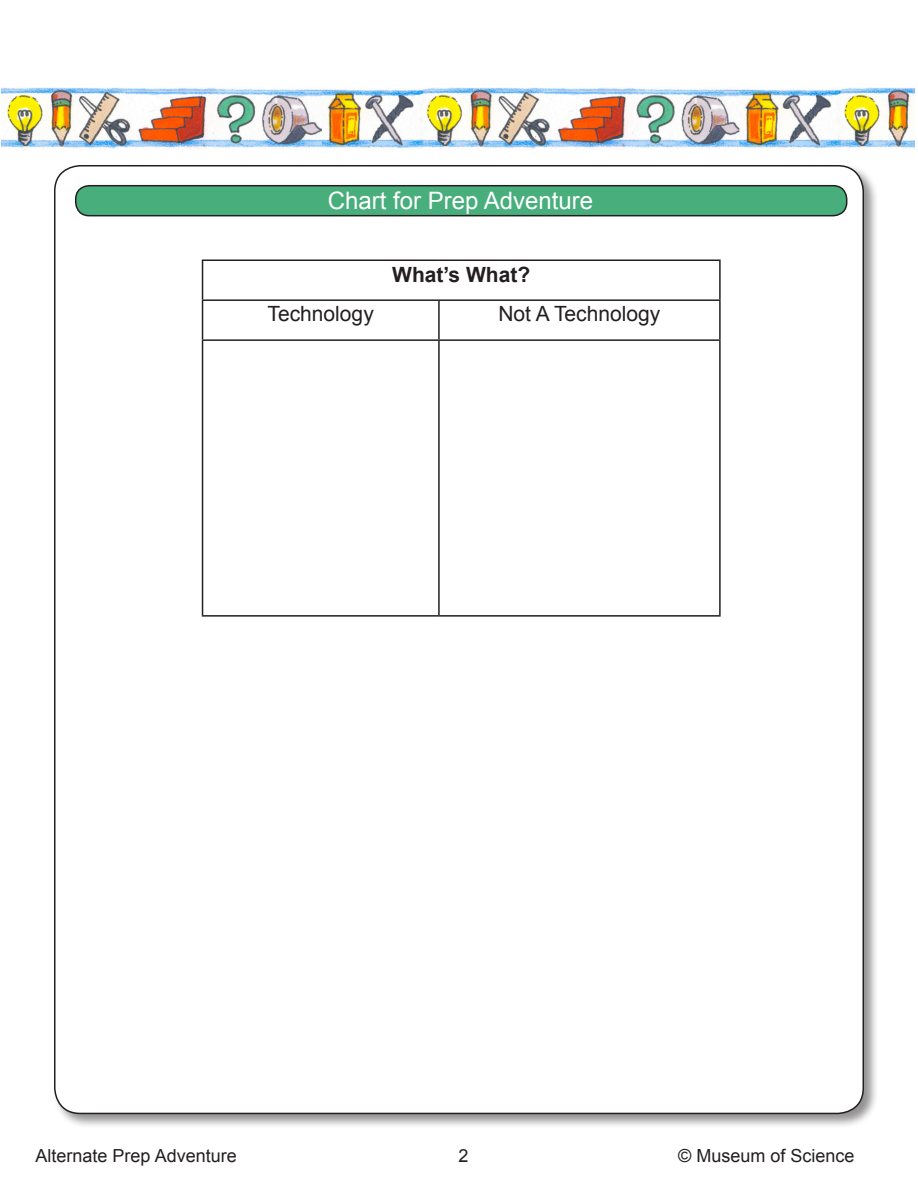
<style>
.page{position:relative;width:918px;height:1188px;background:#fff}
.page>*{position:absolute;margin:0;border:0;box-sizing:border-box;transform-origin:0 0}
.t1{font:24px "Arial";color:#fff}
.t2{font:21px "Arial";color:#231f20}
.t3{font:700 21px "Arial";color:#231f20}
.t4{font:18px "Arial";color:#231f20}
</style>
<div class="page">
<div style="left:52px;top:163px;width:826px;height:966px;background:#231f20;opacity:.49"></div>
<div style="left:55px;top:166px;width:808px;height:947px;background:#fff;border-radius:26px"></div>
<div style="left:76px;top:186px;width:771px;height:30px;background:#48ae7c;border-radius:14px"></div>
<div style="left:75px;top:185px;width:772px;height:31px;border:2px solid #231f20;border-radius:14px"></div>
<img style="left:2px;top:88px;width:913px;height:61px">
<hr style="left:202px;top:260px;width:237px;height:1px;background:#231f20">
<hr style="left:202px;top:261px;width:1px;height:38px;background:#231f20">
<hr style="left:439px;top:260px;width:282px;height:1px;background:#231f20">
<hr style="left:719px;top:261px;width:2px;height:38px;background:#231f20">
<hr style="left:202px;top:299px;width:237px;height:2px;background:#231f20">
<hr style="left:202px;top:301px;width:1px;height:38px;background:#231f20">
<hr style="left:439px;top:299px;width:282px;height:2px;background:#231f20">
<hr style="left:438px;top:301px;width:2px;height:38px;background:#231f20">
<hr style="left:719px;top:301px;width:2px;height:38px;background:#231f20">
<hr style="left:202px;top:339px;width:237px;height:2px;background:#231f20">
<hr style="left:202px;top:341px;width:1px;height:274px;background:#231f20">
<hr style="left:439px;top:339px;width:282px;height:2px;background:#231f20">
<hr style="left:438px;top:341px;width:2px;height:274px;background:#231f20">
<hr style="left:719px;top:341px;width:2px;height:274px;background:#231f20">
<hr style="left:202px;top:615px;width:237px;height:2px;background:#231f20">
<hr style="left:439px;top:615px;width:282px;height:2px;background:#231f20">
<p class="t1" style="left:328px;top:185px;width:267px">Chart for Prep Adventure</p>
<p class="t3" style="left:392px;top:260px;width:140px">What’s What?</p>
<p class="t2" style="left:268px;top:300px;width:108px">Technology</p>
<p class="t2" style="left:498px;top:300px;width:163px">Not A Technology</p>
<p class="t4" style="left:36px;top:1144px;width:203px">Alternate Prep Adventure</p>
<p class="t4" style="left:458px;top:1144px;width:12px">2</p>
<p class="t4" style="left:678px;top:1144px;width:178px">© Museum of Science</p>
</div>
